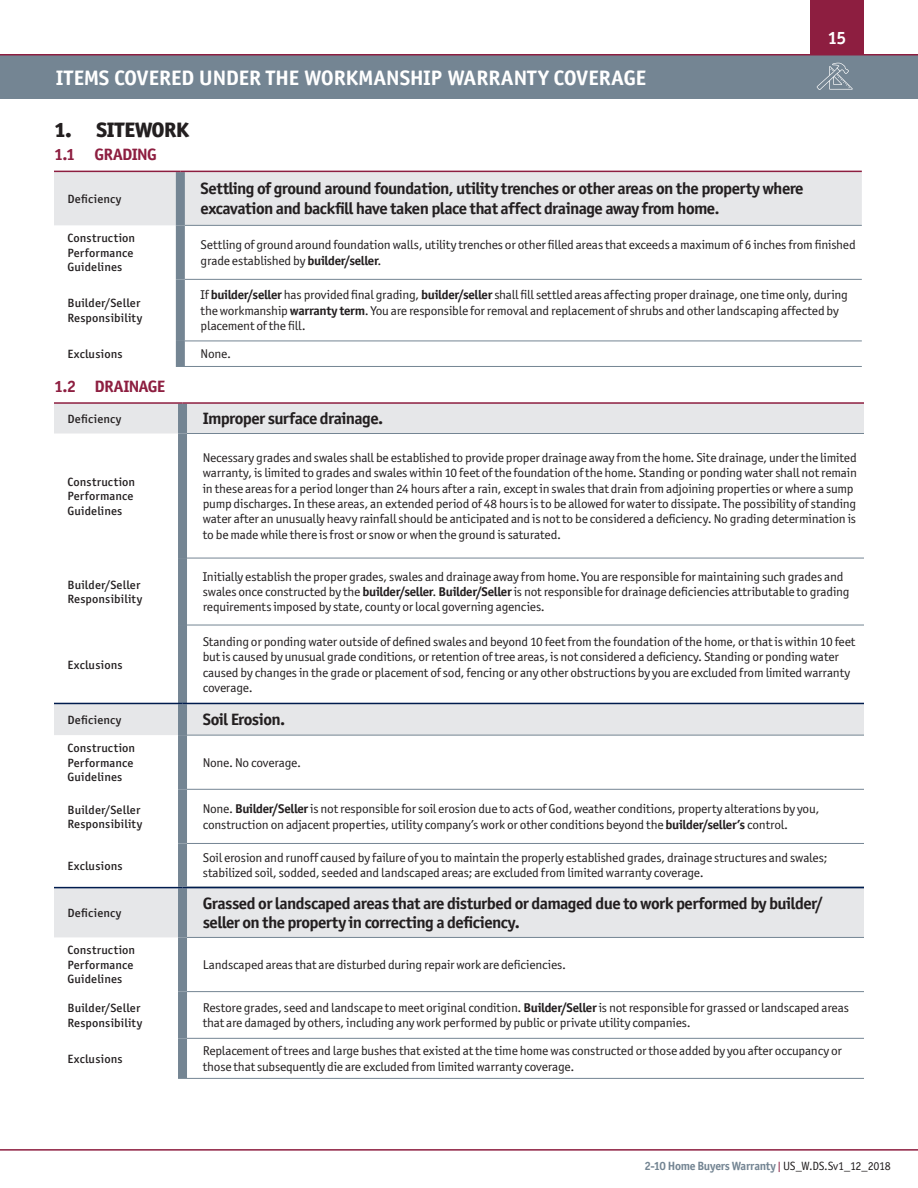
<style>
.page{position:relative;width:918px;height:1188px;background:#fff}
.page>*{position:absolute;margin:0;border:0;box-sizing:border-box;transform-origin:0 0}
.t1{font:21px "Officina Sans Bold C";letter-spacing:-.025em;color:#fff;scale:1.05 1}
.t2{font:800 21px "Officina Sans ITC Std";letter-spacing:-.03em;color:#231f20;scale:1.05 1}
.t3{font:700 18px "Officina Sans ITC Std";color:#fff}
.t4{font:700 16.5px/19.8px "Officina Sans ITC Std";letter-spacing:-.035em;color:#231f20;scale:1.05 1}
.t5{font:700 16.5px "Officina Sans ITC Std";letter-spacing:-.035em;color:#8d1e40;scale:1.05 1}
.List_Paragraph{font:12.75px/15.3px "Officina Sans ITC Std";letter-spacing:-.015em;color:#231f20;scale:1.05 1}
.t6{font:500 12px "Officina Sans ITC Std";letter-spacing:.015em;color:#231f20;scale:1.05 1}
.t7{font:700 12px "Officina Sans ITC Std";letter-spacing:-.025em;color:#748593}
.s1{font-size:15px}
.s2{font-weight:700}
.s3{font-weight:400;color:#8d1e40}
.s4{font-weight:400;color:#231f20}
</style>
<div class="page">
<div style="left:0;top:56px;width:918px;height:43px;background:#748593"></div>
<svg style="left:817px;top:63px;width:36px;height:27px"></svg>
<hr style="left:0;top:1149px;width:918px;height:2px;background:#8d1e40">
<hr style="left:0;top:54px;width:918px;height:2px;background:#8d1e40">
<div style="left:810px;top:0;width:54px;height:54px;background:#8d1e40"></div>
<div style="left:54px;top:172px;width:808px;height:53px;background:#e6e7e9"></div>
<div style="left:176px;top:172px;width:9px;height:53px;background:#748593"></div>
<div style="left:176px;top:225px;width:9px;height:54px;background:#748593"></div>
<div style="left:176px;top:279px;width:9px;height:62px;background:#748593"></div>
<div style="left:176px;top:341px;width:9px;height:25px;background:#748593"></div>
<hr style="left:185px;top:225px;width:677px;height:1px;background:#748593">
<hr style="left:185px;top:279px;width:677px;height:1px;background:#748593">
<hr style="left:185px;top:341px;width:677px;height:1px;background:#748593">
<hr style="left:176px;top:366px;width:686px;height:1px;background:#748593">
<hr style="left:54px;top:171px;width:126px;height:1px;background:#8d1e40">
<hr style="left:180px;top:171px;width:682px;height:1px;background:#8d1e40">
<div style="left:54px;top:404px;width:810px;height:30px;background:#e6e7e9"></div>
<div style="left:178px;top:404px;width:9px;height:30px;background:#748593"></div>
<div style="left:178px;top:434px;width:9px;height:124px;background:#748593"></div>
<div style="left:178px;top:558px;width:9px;height:67px;background:#748593"></div>
<div style="left:178px;top:625px;width:9px;height:78px;background:#748593"></div>
<hr style="left:187px;top:433px;width:677px;height:1px;background:#748593">
<hr style="left:187px;top:558px;width:677px;height:1px;background:#748593">
<hr style="left:187px;top:625px;width:677px;height:1px;background:#748593">
<hr style="left:54px;top:402px;width:129px;height:2px;background:#8d1e40">
<hr style="left:183px;top:402px;width:681px;height:2px;background:#8d1e40">
<div style="left:54px;top:704px;width:810px;height:31px;background:#e6e7e9"></div>
<div style="left:178px;top:704px;width:9px;height:31px;background:#748593"></div>
<div style="left:178px;top:735px;width:9px;height:54px;background:#748593"></div>
<div style="left:178px;top:789px;width:9px;height:54px;background:#748593"></div>
<div style="left:178px;top:843px;width:9px;height:44px;background:#748593"></div>
<hr style="left:187px;top:735px;width:677px;height:1px;background:#748593">
<hr style="left:187px;top:789px;width:677px;height:1px;background:#748593">
<hr style="left:187px;top:843px;width:677px;height:1px;background:#748593">
<hr style="left:54px;top:703px;width:129px;height:1px;background:#001c4e">
<hr style="left:183px;top:703px;width:681px;height:1px;background:#001c4e">
<div style="left:54px;top:888px;width:810px;height:49px;background:#e6e7e9"></div>
<div style="left:178px;top:888px;width:9px;height:49px;background:#748593"></div>
<div style="left:178px;top:937px;width:9px;height:55px;background:#748593"></div>
<div style="left:178px;top:992px;width:9px;height:46px;background:#748593"></div>
<div style="left:178px;top:1038px;width:9px;height:40px;background:#748593"></div>
<hr style="left:187px;top:937px;width:677px;height:1px;background:#748593">
<hr style="left:187px;top:991px;width:677px;height:1px;background:#748593">
<hr style="left:187px;top:1038px;width:677px;height:1px;background:#748593">
<hr style="left:178px;top:1078px;width:686px;height:1px;background:#748593">
<hr style="left:54px;top:887px;width:129px;height:1px;background:#001c4e">
<hr style="left:183px;top:887px;width:681px;height:1px;background:#001c4e">
<h1 class="t1" style="left:56px;top:66px;width:564px">ITEMS COVERED UNDER THE WORKMANSHIP WARRANTY COVERAGE</h1>
<h2 class="t3" style="left:828px;top:26px;width:20px">15</h2>
<p class="t2" style="left:54px;top:116px;width:130px">1. SITEWORK</p>
<p class="t5" style="left:54px;top:144px;width:99px">1.1 GRADING</p>
<p class="t6" style="left:68px;top:192px;width:53px">Deficiency</p>
<p class="t4" style="left:201px;top:179px;width:576px">Settling of ground around foundation, utility trenches or other areas on the property where excavation and backfill have taken place that affect drainage away from home<span class="s1">.</span></p>
<p class="t6" style="left:68px;top:231px;width:66px">Construction</p>
<p class="t6" style="left:68px;top:246px;width:64px">Performance</p>
<p class="t6" style="left:68px;top:260px;width:54px">Guidelines</p>
<p class="List_Paragraph" style="left:201px;top:237px;width:625px">Settling of ground around foundation walls, utility trenches or other filled areas that exceeds a maximum of 6 inches from finished grade established by <span class="s2">builder/seller</span>.</p>
<p class="t6" style="left:68px;top:296px;width:71px">Builder/Seller</p>
<p class="t6" style="left:68px;top:311px;width:73px">Responsibility</p>
<p class="List_Paragraph" style="left:201px;top:287px;width:618px">If <span class="s2">builder/seller</span> has provided final grading, <span class="s2">builder/seller</span> shall fill settled areas affecting proper drainage, one time only, during the workmanship <span class="s2">warranty term</span>. You are responsible for removal and replacement of shrubs and other landscaping affected by placement of the fill.</p>
<p class="t6" style="left:68px;top:347px;width:54px">Exclusions</p>
<p class="List_Paragraph" style="left:201px;top:346px;width:30px">None.</p>
<p class="t5" style="left:54px;top:376px;width:107px">1.2 DRAINAGE</p>
<p class="t6" style="left:68px;top:411px;width:53px">Deficiency</p>
<p class="t4" style="left:203px;top:409px;width:173px">Improper surface drainage.</p>
<p class="t6" style="left:68px;top:475px;width:66px">Construction</p>
<p class="t6" style="left:68px;top:489px;width:64px">Performance</p>
<p class="t6" style="left:68px;top:503px;width:54px">Guidelines</p>
<p class="t6" style="left:68px;top:578px;width:71px">Builder/Seller</p>
<p class="t6" style="left:68px;top:592px;width:73px">Responsibility</p>
<p class="t6" style="left:68px;top:658px;width:54px">Exclusions</p>
<p class="List_Paragraph" style="left:203px;top:450px;width:625px">Necessary grades and swales shall be established to provide proper drainage away from the home. Site drainage, under the limited warranty, is limited to grades and swales within 10 feet of the foundation of the home. Standing or ponding water shall not remain in these areas for a period longer than 24 hours after a rain, except in swales that drain from adjoining properties or where a sump pump discharges. In these areas, an extended period of 48 hours is to be allowed for water to dissipate. The possibility of standing water after an unusually heavy rainfall should be anticipated and is not to be considered a deficiency. No grading determination is to be made while there is frost or snow or when the ground is saturated.</p>
<p class="List_Paragraph" style="left:203px;top:569px;width:617px">Initially establish the proper grades, swales and drainage away from home. You are responsible for maintaining such grades and swales once constructed by the <span class="s2">builder/seller</span>. <span class="s2">Builder/Seller</span> is not responsible for drainage deficiencies attributable to grading requirements imposed by state, county or local governing agencies.</p>
<p class="List_Paragraph" style="left:203px;top:634px;width:623px">Standing or ponding water outside of defined swales and beyond 10 feet from the foundation of the home, or that is within 10 feet but is caused by unusual grade conditions, or retention of tree areas, is not considered a deficiency. Standing or ponding water caused by changes in the grade or placement of sod, fencing or any other obstructions by you are excluded from limited warranty coverage.</p>
<p class="t6" style="left:68px;top:713px;width:53px">Deficiency</p>
<p class="t4" style="left:203px;top:710px;width:80px">Soil Erosion.</p>
<p class="t6" style="left:68px;top:741px;width:66px">Construction</p>
<p class="t6" style="left:68px;top:755px;width:64px">Performance</p>
<p class="t6" style="left:68px;top:770px;width:54px">Guidelines</p>
<p class="List_Paragraph" style="left:203px;top:755px;width:95px">None. No coverage.</p>
<p class="t6" style="left:68px;top:802px;width:71px">Builder/Seller</p>
<p class="t6" style="left:68px;top:817px;width:73px">Responsibility</p>
<p class="List_Paragraph" style="left:203px;top:801px;width:589px">None. <span class="s2">Builder/Seller</span> is not responsible for soil erosion due to acts of God, weather conditions, property alterations by you, construction on adjacent properties, utility company’s work or other conditions beyond the <span class="s2">builder/seller’s</span> control.</p>
<p class="t6" style="left:68px;top:858px;width:54px">Exclusions</p>
<p class="List_Paragraph" style="left:203px;top:850px;width:596px">Soil erosion and runoff caused by failure of you to maintain the properly established grades, drainage structures and swales; stabilized soil, sodded, seeded and landscaped areas; are excluded from limited warranty coverage.</p>
<p class="t6" style="left:68px;top:906px;width:53px">Deficiency</p>
<p class="t4" style="left:203px;top:893px;width:592px">Grassed or landscaped areas that are disturbed or damaged due to work performed by builder/ seller on the property in correcting a deficiency.</p>
<p class="t6" style="left:68px;top:943px;width:66px">Construction</p>
<p class="t6" style="left:68px;top:958px;width:64px">Performance</p>
<p class="t6" style="left:68px;top:972px;width:54px">Guidelines</p>
<p class="List_Paragraph" style="left:203px;top:957px;width:348px">Landscaped areas that are disturbed during repair work are deficiencies.</p>
<p class="t6" style="left:68px;top:1001px;width:71px">Builder/Seller</p>
<p class="t6" style="left:68px;top:1015px;width:73px">Responsibility</p>
<p class="List_Paragraph" style="left:203px;top:1000px;width:617px">Restore grades, seed and landscape to meet original condition. <span class="s2">Builder/Seller</span> is not responsible for grassed or landscaped areas that are damaged by others, including any work performed by public or private utility companies.</p>
<p class="t6" style="left:68px;top:1052px;width:54px">Exclusions</p>
<p class="List_Paragraph" style="left:203px;top:1043px;width:610px">Replacement of trees and large bushes that existed at the time home was constructed or those added by you after occupancy or those that subsequently die are excluded from limited warranty coverage.</p>
<p class="t7" style="left:645px;top:1159px;width:248px">2-10 Home Buyers Warranty <span class="s3">|</span> <span class="s4">US_W.DS.Sv1_12_2018</span></p>
</div>
